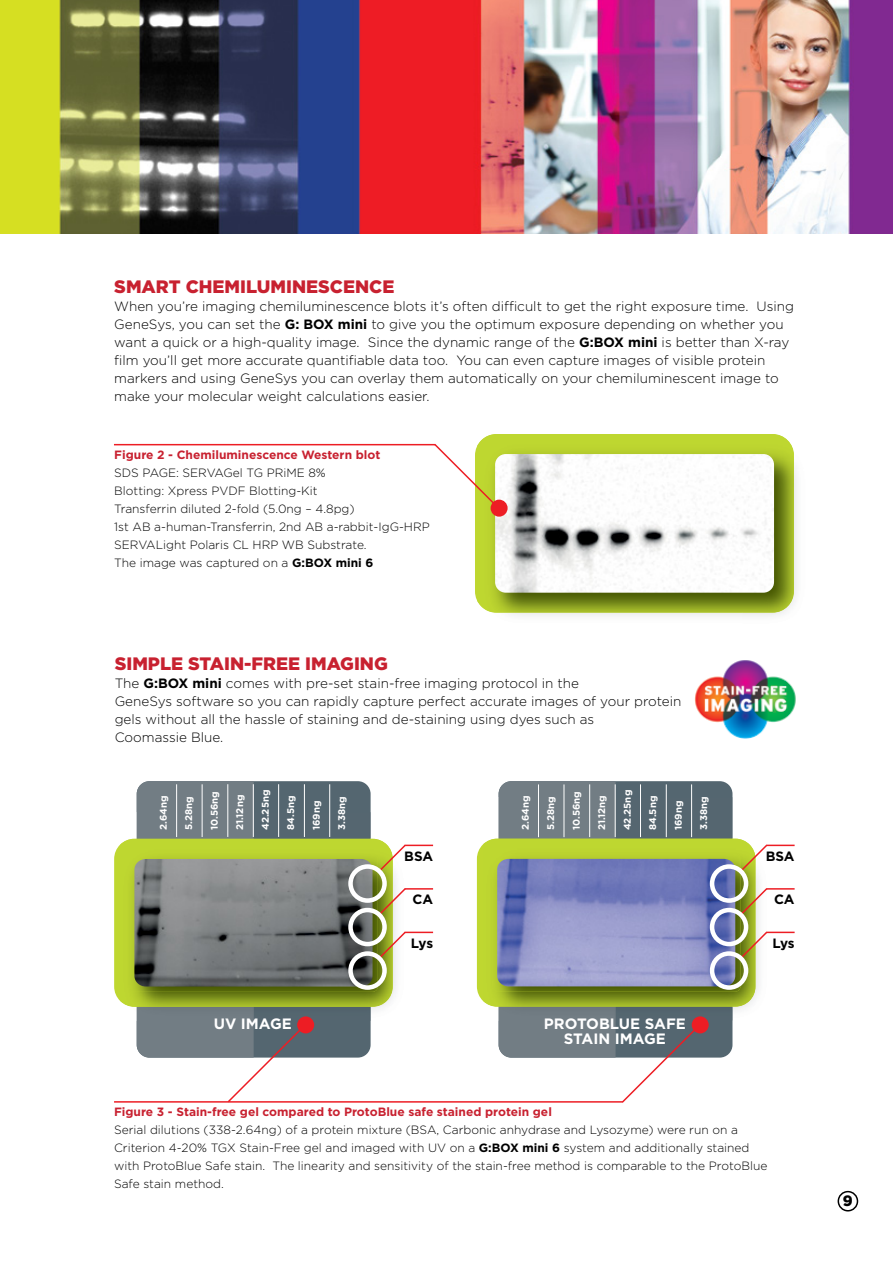
<style>
.page{position:relative;width:893px;height:1263px;background:#fff}
.page>*{position:absolute;margin:0;border:0;box-sizing:border-box;transform-origin:0 0}
.t1{font:900 18px "Gotham";color:#c82130}
.t2{font:700 15px/15px "Gotham";color:#fff;text-align:center}
.t3{font:900 15px "Gotham";color:#000}
.t4{font:300 13.5px/18px "Gotham";color:#000}
.t5{font:700 13.5px "Gotham";letter-spacing:-.015em;color:#000}
.t6{font:300 12px/18px "Gotham";color:#000}
.t7{font:700 12px "Gotham";color:#c82130}
.t8{font:700 9.75px "Gotham";color:#fff}
.s1{font-weight:700}
</style>
<div class="page">
<img style="left:0;top:0;width:893px;height:234px">
<div style="left:838px;top:1191px;width:20px;height:20px;border:2px solid #000;border-radius:50%"></div>
<div style="left:137px;top:781px;width:234px;height:276px;background:#546670;border-radius:13px"></div>
<svg style="left:114px;top:845px;width:6px;height:156px"></svg>
<div style="left:499px;top:781px;width:233px;height:276px;background:#546670;border-radius:13px"></div>
<svg style="left:477px;top:844px;width:6px;height:157px"></svg>
<img style="left:132px;top:812px;width:265px;height:209px">
<img style="left:309px;top:812px;width:62px;height:209px">
<img style="left:120px;top:839px;width:273px;height:168px">
<img style="left:134px;top:859px;width:239px;height:127px">
<img style="left:498px;top:797px;width:261px;height:224px">
<img style="left:704px;top:797px;width:28px;height:224px">
<img style="left:483px;top:838px;width:272px;height:169px">
<img style="left:497px;top:859px;width:238px;height:127px">
<hr style="left:329px;top:784px;width:1px;height:53px;background:#fff">
<div style="left:348px;top:864px;width:39px;height:39px;border:4px solid #fff;border-radius:50%"></div>
<svg style="left:376px;top:843px;width:57px;height:31px"></svg>
<svg style="left:376px;top:886px;width:29px;height:32px"></svg>
<div style="left:348px;top:908px;width:39px;height:38px;border:4px solid #fff;border-radius:50%"></div>
<hr style="left:405px;top:888px;width:28px;height:2px;background:#ed1d24">
<div style="left:348px;top:951px;width:39px;height:39px;border:4px solid #fff;border-radius:50%"></div>
<svg style="left:376px;top:930px;width:57px;height:31px"></svg>
<div style="left:710px;top:864px;width:38px;height:39px;border:4px solid #fff;border-radius:50%"></div>
<svg style="left:738px;top:843px;width:57px;height:31px"></svg>
<svg style="left:738px;top:886px;width:29px;height:32px"></svg>
<div style="left:710px;top:908px;width:38px;height:38px;border:4px solid #fff;border-radius:50%"></div>
<hr style="left:766px;top:888px;width:29px;height:2px;background:#ed1d24">
<div style="left:710px;top:951px;width:38px;height:39px;border:4px solid #fff;border-radius:50%"></div>
<svg style="left:738px;top:930px;width:57px;height:31px"></svg>
<img style="left:694px;top:660px;width:102px;height:79px">
<img style="left:477px;top:434px;width:317px;height:179px">
<img style="left:495px;top:454px;width:279px;height:139px">
<hr style="left:114px;top:444px;width:321px;height:1px;background:#ed1d24">
<svg style="left:433px;top:442px;width:70px;height:70px"></svg>
<div style="left:491px;top:500px;width:17px;height:17px;background:#ed1d24;border-radius:50%"></div>
<hr style="left:114px;top:1101px;width:509px;height:2px;background:#ed1d24">
<svg style="left:499px;top:781px;width:205px;height:322px"></svg>
<div style="left:692px;top:1016px;width:17px;height:17px;background:#ed1d24;border-radius:50%"></div>
<svg style="left:137px;top:781px;width:172px;height:322px"></svg>
<div style="left:297px;top:1016px;width:17px;height:17px;background:#ed1d24;border-radius:50%"></div>
<h1 class="t1" style="left:114px;top:274px;width:282px">SMART CHEMILUMINESCENCE</h1>
<p class="t4" style="left:114px;top:297px;width:681px">When you’re imaging chemiluminescence blots it’s often difficult to get the right exposure time. Using GeneSys, you can set the <span class="s1">G: BOX mini</span> to give you the optimum exposure depending on whether you want a quick or a high-quality image. Since the dynamic range of the <span class="s1">G:BOX mini</span> is better than X-ray film you’ll get more accurate quantifiable data too. You can even capture images of visible protein markers and using GeneSys you can overlay them automatically on your chemiluminescent image to make your molecular weight calculations easier.</p>
<p class="t7" style="left:114px;top:448px;width:268px">Figure 2 - Chemiluminescence Western blot</p>
<p class="t6" style="left:114px;top:464px;width:317px">SDS PAGE: SERVAGel TG PRiME 8%<br>Blotting: Xpress PVDF Blotting-Kit<br>Transferrin diluted 2-fold (5.0ng – 4.8pg)<br>1st AB a-human-Transferrin, 2nd AB a-rabbit-IgG-HRP SERVALight Polaris CL HRP WB Substrate.<br>The image was captured on a <span class="s1">G:BOX mini 6</span></p>
<h1 class="t1" style="left:115px;top:651px;width:275px">SIMPLE STAIN-FREE IMAGING</h1>
<p class="t4" style="left:115px;top:674px;width:568px">The <span class="s1">G:BOX mini</span> comes with pre-set stain-free imaging protocol in the<br>GeneSys software so you can rapidly capture perfect accurate images of your protein gels without all the hassle of staining and de-staining using dyes such as<br>Coomassie Blue.</p>
<p class="t8" style="left:158px;top:830px;width:36px;rotate:-90deg">2.64ng</p>
<p class="t8" style="left:183px;top:830px;width:35px;rotate:-90deg">5.28ng</p>
<p class="t8" style="left:209px;top:830px;width:40px;rotate:-90deg">10.56ng</p>
<p class="t8" style="left:234px;top:830px;width:37px;rotate:-90deg">21.12ng</p>
<p class="t8" style="left:260px;top:830px;width:42px;rotate:-90deg">42.25ng</p>
<p class="t8" style="left:285px;top:830px;width:36px;rotate:-90deg">84.5ng</p>
<p class="t8" style="left:311px;top:830px;width:31px;rotate:-90deg">169ng</p>
<p class="t8" style="left:336px;top:830px;width:35px;rotate:-90deg">3.38ng</p>
<p class="t2" style="left:214px;top:1016px;width:80px">UV IMAGE</p>
<p class="t5" style="left:404px;top:848px;width:30px">BSA</p>
<p class="t5" style="left:412px;top:892px;width:22px">CA</p>
<p class="t5" style="left:411px;top:935px;width:24px">Lys</p>
<p class="t8" style="left:520px;top:830px;width:36px;rotate:-90deg">2.64ng</p>
<p class="t8" style="left:545px;top:830px;width:35px;rotate:-90deg">5.28ng</p>
<p class="t8" style="left:571px;top:830px;width:40px;rotate:-90deg">10.56ng</p>
<p class="t8" style="left:596px;top:830px;width:37px;rotate:-90deg">21.12ng</p>
<p class="t8" style="left:622px;top:830px;width:42px;rotate:-90deg">42.25ng</p>
<p class="t8" style="left:647px;top:830px;width:36px;rotate:-90deg">84.5ng</p>
<p class="t8" style="left:673px;top:830px;width:31px;rotate:-90deg">169ng</p>
<p class="t8" style="left:698px;top:830px;width:35px;rotate:-90deg">3.38ng</p>
<p class="t2" style="left:544px;top:1016px;width:144px">PROTOBLUE SAFE<br>STAIN IMAGE</p>
<p class="t5" style="left:766px;top:848px;width:30px">BSA</p>
<p class="t5" style="left:774px;top:892px;width:22px">CA</p>
<p class="t5" style="left:772px;top:935px;width:24px">Lys</p>
<p class="t7" style="left:114px;top:1105px;width:439px">Figure 3 - Stain-free gel compared to ProtoBlue safe stained protein gel</p>
<p class="t6" style="left:114px;top:1121px;width:655px">Serial dilutions (338-2.64ng) of a protein mixture (BSA, Carbonic anhydrase and Lysozyme) were run on a Criterion 4-20% TGX Stain-Free gel and imaged with UV on a <span class="s1">G:BOX mini 6</span> system and additionally stained with ProtoBlue Safe stain. The linearity and sensitivity of the stain-free method is comparable to the ProtoBlue Safe stain method.</p>
<p class="t3" style="left:843px;top:1190px;width:11px">9</p>
</div>
